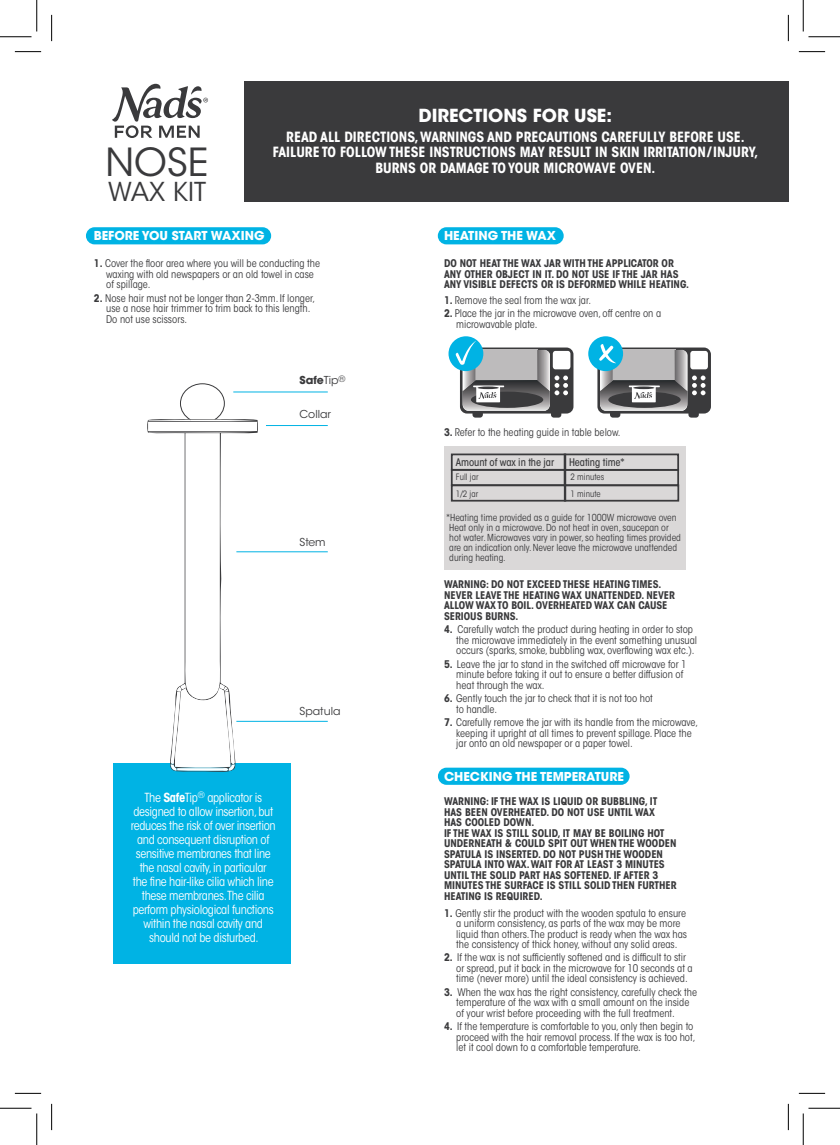
<style>
.page{position:relative;width:840px;height:1145px;background:#fff}
.page>*{position:absolute;margin:0;border:0;box-sizing:border-box;transform-origin:0 0}
.t1{font:38.5px "ITC Avant Garde Std";color:#3a3a3c}
.t2{font:25.9px "ITC Avant Garde Std";color:#3a3a3c}
.t3{font:700 17.85px "ITC Avant Garde Std";color:#fff}
.t4{font:700 condensed 14px/15.4px "ITC Avant Garde Std";color:#fff;text-align:center}
.t5{font:condensed 12.42px/14px "ITC Avant Garde Std";letter-spacing:-.025em;color:#fff;text-align:center}
.t6{font:700 12.25px "ITC Avant Garde Std";color:#fff}
.t7{font:10.85px "ITC Avant Garde Std";color:#3a3a3c}
.t8{font:700 10.85px "ITC Avant Garde Std";color:#3a3a3c}
.t9{font:condensed 10.5px/10.5px "ITC Avant Garde Std";color:#3a3a3c}
.t10{font:700 condensed 10.5px/10.5px "ITC Avant Garde Std";color:#3a3a3c}
.t11{font:500 condensed 10.5px "ITC Avant Garde Std";letter-spacing:-.01em;color:#3a3a3c}
.t12{font:condensed 9.62px/10px "ITC Avant Garde Std";color:#3a3a3c}
.t13{font:condensed 8.75px/17px "ITC Avant Garde Std";color:#3a3a3c}
.s1{font-weight:700}
.s2{font-weight:400}
</style>
<div class="page">
<div style="left:438px;top:768px;width:192px;height:17px;background:#00b3e4;border-radius:9px"></div>
<div style="left:438px;top:227px;width:126px;height:17px;background:#00b3e4;border-radius:9px"></div>
<div style="left:86px;top:227px;width:185px;height:17px;background:#00b3e4;border-radius:9px"></div>
<div style="left:444px;top:446px;width:242px;height:124px;background:#dad8d8"></div>
<div style="left:114px;top:763px;width:177px;height:201px;background:#00b3e4"></div>
<svg style="left:180px;top:383px;width:45px;height:35px"></svg>
<svg style="left:147px;top:418px;width:111px;height:349px"></svg>
<svg style="left:169px;top:684px;width:66px;height:88px"></svg>
<div style="left:244px;top:81px;width:544px;height:121px;background:#3a3a3c"></div>
<hr style="left:233px;top:392px;width:95px;height:1px;background:#00b3e4">
<hr style="left:266px;top:425px;width:62px;height:1px;background:#00b3e4">
<hr style="left:236px;top:552px;width:92px;height:1px;background:#00b3e4">
<hr style="left:236px;top:721px;width:92px;height:1px;background:#00b3e4">
<svg style="left:448px;top:336px;width:35px;height:35px"></svg>
<div style="left:588px;top:336px;width:35px;height:35px;background:#00b3e4;border-radius:50%"></div>
<svg style="left:456px;top:341px;width:117px;height:77px"></svg>
<hr style="left:478px;top:386px;width:21px;height:3px;background:#3a3a3c;border-radius:50%">
<svg style="left:597px;top:344px;width:114px;height:74px"></svg>
<hr style="left:633px;top:386px;width:21px;height:3px;background:#3a3a3c;border-radius:50%">
<svg style="left:112px;top:84px;width:96px;height:54px"></svg>
<div style="left:451px;top:454px;width:115px;height:17px;border:2px solid #3a3a3c"></div>
<div style="left:451px;top:469px;width:115px;height:17px;border:2px solid #3a3a3c"></div>
<div style="left:451px;top:484px;width:115px;height:18px;border:2px solid #3a3a3c"></div>
<div style="left:564px;top:454px;width:115px;height:17px;border:2px solid #3a3a3c"></div>
<div style="left:564px;top:469px;width:115px;height:17px;border:2px solid #3a3a3c"></div>
<div style="left:564px;top:484px;width:115px;height:18px;border:2px solid #3a3a3c"></div>
<svg style="left:15px;top:51px;width:26px;height:1px"></svg>
<svg style="left:799px;top:51px;width:26px;height:1px"></svg>
<svg style="left:15px;top:1093px;width:26px;height:1px"></svg>
<svg style="left:799px;top:1093px;width:26px;height:1px"></svg>
<svg style="left:51px;top:15px;width:1px;height:26px"></svg>
<svg style="left:51px;top:1104px;width:1px;height:26px"></svg>
<svg style="left:788px;top:15px;width:1px;height:26px"></svg>
<svg style="left:788px;top:1104px;width:1px;height:26px"></svg>
<hr style="left:0;top:36px;width:32px;height:1px;background:#000">
<hr style="left:808px;top:36px;width:32px;height:1px;background:#000">
<hr style="left:0;top:1108px;width:32px;height:1px;background:#000">
<hr style="left:808px;top:1108px;width:32px;height:1px;background:#000">
<hr style="left:36px;top:0;width:1px;height:31px;background:#000">
<hr style="left:36px;top:1113px;width:1px;height:32px;background:#000">
<hr style="left:803px;top:0;width:1px;height:31px;background:#000">
<hr style="left:803px;top:1113px;width:1px;height:32px;background:#000">
<h1 class="t1" style="left:106px;top:138px;width:104px">NOSE</h1>
<h2 class="t2" style="left:108px;top:176px;width:99px">WAX KIT</h2>
<h3 class="t3" style="left:418px;top:104px;width:195px">DIRECTIONS FOR USE:</h3>
<h3 class="t4" style="left:273px;top:129px;width:487px">READ ALL DIRECTIONS, WARNINGS AND PRECAUTIONS CAREFULLY BEFORE USE.<br>FAILURE TO FOLLOW THESE INSTRUCTIONS MAY RESULT IN SKIN IRRITATION/ INJURY,<br>BURNS OR DAMAGE TO YOUR MICROWAVE OVEN.</h3>
<p class="t6" style="left:94px;top:228px;width:172px">BEFORE YOU START WAXING</p>
<p class="t9" style="left:106px;top:258px;width:215px;text-indent:-12px"><span class="s1">1.</span> Cover the floor area where you will be conducting the waxing with old newspapers or an old towel in case of spillage.</p>
<p class="t9" style="left:106px;top:293px;width:211px;text-indent:-12px"><span class="s1">2.</span> Nose hair must not be longer than 2-3mm. If longer, use a nose hair trimmer to trim back to this length.<br>Do not use scissors.</p>
<p class="t8" style="left:300px;top:373px;width:48px">Safe<span class="s2">Tip</span><sup>®</sup></p>
<p class="t7" style="left:300px;top:408px;width:33px">Collar</p>
<p class="t7" style="left:300px;top:535px;width:28px">Stem</p>
<p class="t7" style="left:300px;top:705px;width:42px">Spatula</p>
<p class="t5" style="left:131px;top:790px;width:147px">The <span class="s1">Safe</span>Tip<sup>®</sup> applicator is designed to allow insertion, but reduces the risk of over insertion and consequent disruption of sensitive membranes that line the nasal cavity, in particular<br>the fine hair-like cilia which line these membranes.The cilia perform physiological functions within the nasal cavity and should not be disturbed.</p>
<p class="t6" style="left:444px;top:228px;width:113px">HEATING THE WAX</p>
<p class="t10" style="left:444px;top:258px;width:246px">DO NOT HEAT THE WAX JAR WITH THE APPLICATOR OR<br>ANY OTHER OBJECT IN IT. DO NOT USE IF THE JAR HAS<br>ANY VISIBLE DEFECTS OR IS DEFORMED WHILE HEATING.</p>
<p class="t9" style="left:444px;top:295px;width:149px"><span class="s1">1.</span> Remove the seal from the wax jar.</p>
<p class="t9" style="left:456px;top:308px;width:206px;text-indent:-12px"><span class="s1">2.</span> Place the jar in the microwave oven, off centre on a microwavable plate.</p>
<p class="t9" style="left:444px;top:427px;width:178px"><span class="s1">3.</span> Refer to the heating guide in table below.</p>
<p class="t11" style="left:456px;top:456px;width:100px">Amount of wax in the jar</p>
<p class="t13" style="left:456px;top:468px;width:24px">Full jar<br>1/2 jar</p>
<p class="t11" style="left:569px;top:456px;width:57px">Heating time*</p>
<p class="t13" style="left:571px;top:468px;width:35px">2 minutes<br>1 minute</p>
<p class="t12" style="left:447px;top:513px;width:236px">*Heating time provided as a guide for 1000W microwave oven Heat only in a microwave. Do not heat in oven, saucepan or<br>hot water. Microwaves vary in power, so heating times provided are an indication only. Never leave the microwave unattended during heating.</p>
<p class="t10" style="left:444px;top:579px;width:232px">WARNING: DO NOT EXCEED THESE HEATING TIMES.<br>NEVER LEAVE THE HEATING WAX UNATTENDED. NEVER ALLOW WAX TO BOIL. OVERHEATED WAX CAN CAUSE SERIOUS BURNS.</p>
<p class="t9" style="left:456px;top:624px;width:242px;text-indent:-12px"><span class="s1">4.</span> Carefully watch the product during heating in order to stop the microwave immediately in the event something unusual occurs (sparks, smoke, bubbling wax, overflowing wax etc.).</p>
<p class="t9" style="left:456px;top:659px;width:232px;text-indent:-12px"><span class="s1">5.</span> Leave the jar to stand in the switched off microwave for 1 minute before taking it out to ensure a better diffusion of heat through the wax.</p>
<p class="t9" style="left:456px;top:693px;width:198px;text-indent:-12px"><span class="s1">6.</span> Gently touch the jar to check that it is not too hot to handle.</p>
<p class="t9" style="left:456px;top:717px;width:243px;text-indent:-12px"><span class="s1">7.</span> Carefully remove the jar with its handle from the microwave, keeping it upright at all times to prevent spillage. Place the jar onto an old newspaper or a paper towel.</p>
<p class="t6" style="left:444px;top:769px;width:181px">CHECKING THE TEMPERATURE</p>
<p class="t10" style="left:444px;top:796px;width:234px">WARNING: IF THE WAX IS LIQUID OR BUBBLING, IT HAS BEEN OVERHEATED. DO NOT USE UNTIL WAX<br>HAS COOLED DOWN.<br>IF THE WAX IS STILL SOLID, IT MAY BE BOILING HOT UNDERNEATH &amp; COULD SPIT OUT WHEN THE WOODEN SPATULA IS INSERTED. DO NOT PUSH THE WOODEN SPATULA INTO WAX. WAIT FOR AT LEAST 3 MINUTES UNTIL THE SOLID PART HAS SOFTENED. IF AFTER 3<br>MINUTES THE SURFACE IS STILL SOLID THEN FURTHER HEATING IS REQUIRED.</p>
<p class="t9" style="left:456px;top:908px;width:232px;text-indent:-12px"><span class="s1">1.</span> Gently stir the product with the wooden spatula to ensure a uniform consistency, as parts of the wax may be more liquid than others. The product is ready when the wax has the consistency of thick honey, without any solid areas.</p>
<p class="t9" style="left:456px;top:952px;width:238px;text-indent:-12px"><span class="s1">2.</span> If the wax is not sufficiently softened and is difficult to stir or spread, put it back in the microwave for 10 seconds at a time (never more) until the ideal consistency is achieved.</p>
<p class="t9" style="left:456px;top:987px;width:242px;text-indent:-12px"><span class="s1">3.</span> When the wax has the right consistency, carefully check the temperature of the wax with a small amount on the inside of your wrist before proceeding with the full treatment.</p>
<p class="t9" style="left:456px;top:1021px;width:241px;text-indent:-12px"><span class="s1">4.</span> If the temperature is comfortable to you, only then begin to proceed with the hair removal process. If the wax is too hot, let it cool down to a comfortable temperature.</p>
</div>
